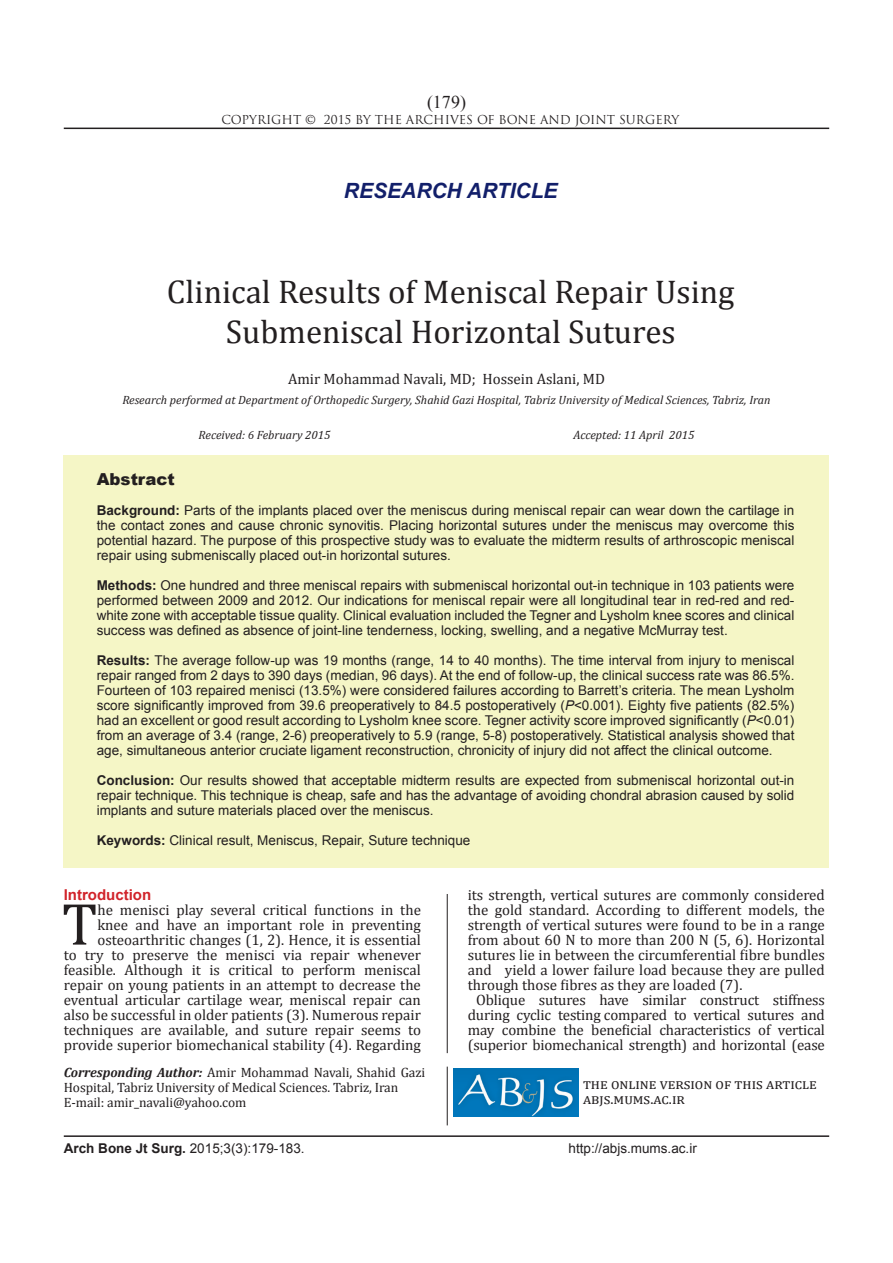
<style>
.page{position:relative;width:893px;height:1263px;background:#fff}
.page>*{position:absolute;margin:0;border:0;box-sizing:border-box;transform-origin:0 0}
.t1{font:60px "Cambria";color:#231f20}
.t2{font:33px/39.6px "Cambria";color:#231f20;text-align:center}
.t3{font:italic 700 21px "Arial";color:#121f6a}
.t4{font:18px "Times New Roman";color:#231f20}
.t5{font:900 16.5px "Arial";color:#231f20}
.t6{font:15px/15px "Cambria";color:#231f20;text-align:right}
.t7{font:15px/15px "Cambria";letter-spacing:.05em;color:#231f20}
.t8{font:700 15px "Arial";color:#d1232a}
.t9{font:13.5px/15px "Arial";color:#231f20;text-align:justify}
.t10{font:13.5px/15px "Cambria";letter-spacing:-.005em;color:#231f20}
.t11{font:italic 12px "Cambria";color:#231f20}
.t12{font:12px "Trajan Pro";color:#231f20}
.s1{font-weight:700}
.s2{font-style:italic}
.s3{font-weight:700;font-style:italic}
</style>
<div class="page">
<hr style="left:64px;top:128px;width:765px;height:1px;background:#231f20">
<hr style="left:64px;top:1135px;width:765px;height:2px;background:#231f20">
<hr style="left:447px;top:1067px;width:1px;height:58px;background:#231f20">
<img style="left:454px;top:1068px;width:125px;height:48px">
<div style="left:64px;top:455px;width:765px;height:413px;background:#f5f6c6"></div>
<hr style="left:447px;top:894px;width:1px;height:159px;background:#231f20">
<h3 class="t4" style="left:427px;top:90px;width:40px">)179(</h3>
<p class="t12" style="left:221px;top:112px;width:460px">COPYRIGHT © 2015 BY THE ARCHIVES OF BONE AND JOINT SURGERY</p>
<h3 class="t3" style="left:344px;top:177px;width:215px">RESEARCH ARTICLE</h3>
<h2 class="t2" style="left:167px;top:272px;width:569px">Clinical Results of Meniscal Repair Using<br>Submeniscal Horizontal Sutures</h2>
<p class="t6" style="left:288px;top:371px;width:318px">Amir Mohammad Navali, MD; Hossein Aslani, MD</p>
<p class="t11" style="left:122px;top:391px;width:650px">Research performed at Department of Orthopedic Surgery, Shahid Gazi Hospital, Tabriz University of Medical Sciences, Tabriz, Iran</p>
<p class="t11" style="left:199px;top:427px;width:134px">Received: 6 February 2015</p>
<p class="t11" style="left:573px;top:427px;width:122px">Accepted: 11 April 2015</p>
<p class="t5" style="left:97px;top:467px;width:80px">Abstract</p>
<p class="t9" style="left:97px;top:503px;width:699px"><span class="s1">Background:</span> Parts of the implants placed over the meniscus during meniscal repair can wear down the cartilage in the contact zones and cause chronic synovitis. Placing horizontal sutures under the meniscus may overcome this potential hazard. The purpose of this prospective study was to evaluate the midterm results of arthroscopic meniscal repair using submeniscally placed out-in horizontal sutures.</p>
<p class="t9" style="left:97px;top:578px;width:699px"><span class="s1">Methods:</span> One hundred and three meniscal repairs with submeniscal horizontal out-in technique in 103 patients were performed between 2009 and 2012. Our indications for meniscal repair were all longitudinal tear in red-red and red&shy;white zone with acceptable tissue quality. Clinical evaluation included the Tegner and Lysholm knee scores and clinical success was defined as absence of joint-line tenderness, locking, swelling, and a negative McMurray test.</p>
<p class="t9" style="left:97px;top:653px;width:699px"><span class="s1">Results:</span> The average follow-up was 19 months (range, 14 to 40 months). The time interval from injury to meniscal repair ranged from 2 days to 390 days (median, 96 days). At the end of follow-up, the clinical success rate was 86.5%.<br>Fourteen of 103 repaired menisci (13.5%) were considered failures according to Barrett’s criteria. The mean Lysholm score significantly improved from 39.6 preoperatively to 84.5 postoperatively (<span class="s2">P</span>˂0.001). Eighty five patients (82.5%) had an excellent or good result according to Lysholm knee score. Tegner activity score improved significantly (<span class="s2">P</span>˂0.01) from an average of 3.4 (range, 2-6) preoperatively to 5.9 (range, 5-8) postoperatively. Statistical analysis showed that age, simultaneous anterior cruciate ligament reconstruction, chronicity of injury did not affect the clinical outcome.</p>
<p class="t9" style="left:97px;top:773px;width:699px"><span class="s1">Conclusion:</span> Our results showed that acceptable midterm results are expected from submeniscal horizontal out-in repair technique. This technique is cheap, safe and has the advantage of avoiding chondral abrasion caused by solid implants and suture materials placed over the meniscus.</p>
<p class="t9" style="left:97px;top:833px;width:375px"><span class="s1">Keywords:</span> Clinical result, Meniscus, Repair, Suture technique</p>
<p class="t8" style="left:64px;top:884px;width:89px">Introduction</p>
<h1 class="t1" style="left:62px;top:889px;width:37px">T</h1>
<p class="t6" style="left:64px;top:902px;width:359px">he menisci play several critical functions in the knee and have an important role in preventing osteoarthritic changes (1, 2). Hence, it is essential<br>to try to preserve the menisci via repair whenever feasible. Although it is critical to perform meniscal repair on young patients in an attempt to decrease the eventual articular cartilage wear, meniscal repair can also be successful in older patients (3). Numerous repair techniques are available, and suture repair seems to provide superior biomechanical stability (4). Regarding</p>
<p class="t10" style="left:64px;top:1065px;width:363px"><span class="s3">Corresponding Author:</span> Amir Mohammad Navali, Shahid Gazi<br>Hospital, Tabriz University of Medical Sciences. Tabriz, Iran<br>E-mail: amir_navali@yahoo.com</p>
<p class="t6" style="left:468px;top:888px;width:359px">its strength, vertical sutures are commonly considered</p>
<p class="t6" style="left:468px;top:903px;width:359px">the gold standard. According to different models, the</p>
<p class="t6" style="left:468px;top:918px;width:359px">strength of vertical sutures were found to be in a range</p>
<p class="t6" style="left:468px;top:933px;width:359px">from about 60 N to more than 200 N (5, 6). Horizontal</p>
<p class="t6" style="left:468px;top:948px;width:359px">sutures lie in between the circumferential fibre bundles</p>
<p class="t6" style="left:468px;top:963px;width:359px">and yield a lower failure load because they are pulled</p>
<p class="t6" style="left:468px;top:978px;width:276px">through those fibres as they are loaded (7).</p>
<p class="t6" style="left:476px;top:993px;width:350px">Oblique sutures have similar construct stiffness</p>
<p class="t6" style="left:468px;top:1008px;width:359px">during cyclic testing compared to vertical sutures and</p>
<p class="t6" style="left:468px;top:1023px;width:359px">may combine the beneficial characteristics of vertical</p>
<p class="t6" style="left:468px;top:1038px;width:359px">(superior biomechanical strength) and horizontal (ease</p>
<p class="t7" style="left:583px;top:1076px;width:235px">the online version of this article abjs.mums.ac.ir</p>
<p class="t9" style="left:64px;top:1140px;width:242px"><span class="s1">Arch Bone Jt Surg.</span> 2015;3(3):179-183.</p>
<p class="t9" style="left:569px;top:1140px;width:130px">http://abjs.mums.ac.ir</p>
</div>
